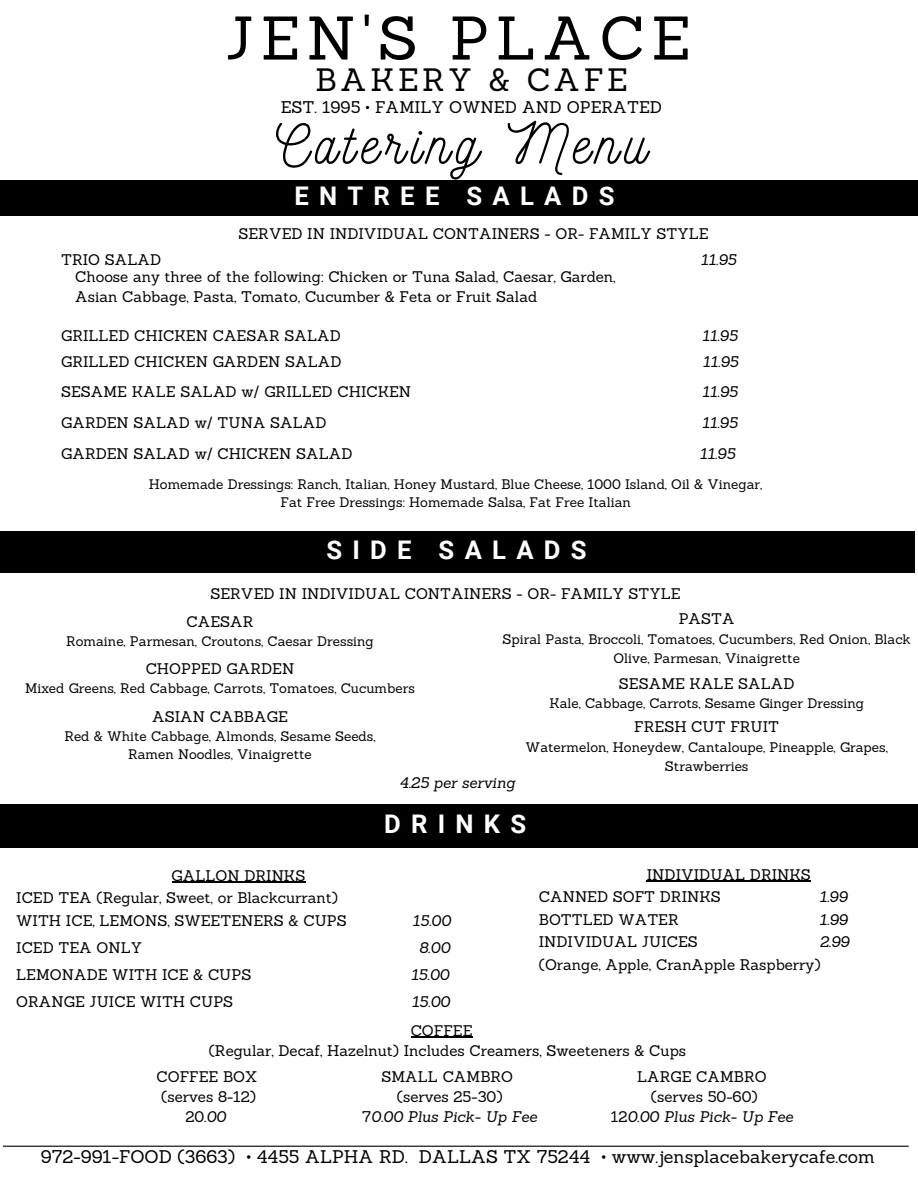
<style>
.page{position:relative;width:918px;height:1188px;background:#fff}
.page>*{position:absolute;margin:0;border:0;box-sizing:border-box;transform-origin:0 0}
.t1{font:60px "Sanchez";letter-spacing:.11em;color:#000}
.t2{font:55.5px "Nickainley";letter-spacing:.11em;color:#000}
.t3{font:31.5px "Sanchez";letter-spacing:.11em;color:#000}
.t4{font:700 25.65px "Roboto";letter-spacing:.4em;color:#fff}
.t5{font:17.85px "Sanchez";color:#000}
.t6{font:16.5px "Sanchez";color:#000}
.t7{font:15px "Sanchez";color:#000}
.t8{font:italic 15px "Sanchez";color:#000}
.t9{font:13.5px/18.8px "Sanchez";color:#000;text-align:center}
.s1{font-style:normal}
</style>
<div class="page">
<hr style="left:3px;top:1146px;width:906px;height:1px;background:#000">
<div style="left:0;top:180px;width:918px;height:36px;background:#000"></div>
<div style="left:0;top:531px;width:915px;height:42px;background:#000"></div>
<div style="left:0;top:804px;width:918px;height:44px;background:#000"></div>
<hr style="left:172px;top:882px;width:133px;height:1px;background:#000">
<hr style="left:647px;top:881px;width:164px;height:1px;background:#000">
<hr style="left:411px;top:1037px;width:62px;height:1px;background:#000">
<p class="t1" style="left:225px;top:-1px;width:467px">JEN'S PLACE</p>
<p class="t3" style="left:316px;top:59px;width:314px">BAKERY &amp; CAFE</p>
<p class="t6" style="left:281px;top:96px;width:383px">EST. 1995 • FAMILY OWNED AND OPERATED</p>
<p class="t2" style="left:276px;top:108px;width:372px">Catering Menu</p>
<p class="t4" style="left:294px;top:182px;width:322px">ENTREE SALADS</p>
<p class="t7" style="left:239px;top:224px;width:472px">SERVED IN INDIVIDUAL CONTAINERS - OR- FAMILY STYLE</p>
<p class="t7" style="left:75px;top:267px;width:542px">Choose any three of the following: Chicken or Tuna Salad, Caesar, Garden,</p>
<p class="t7" style="left:75px;top:287px;width:464px">Asian Cabbage, Pasta, Tomato, Cucumber &amp; Feta or Fruit Salad</p>
<h3 class="t7" style="left:61px;top:250px;width:101px">TRIO SALAD</h3>
<h3 class="t8" style="left:701px;top:250px;width:37px">11.95</h3>
<p class="t7" style="left:61px;top:326px;width:281px">GRILLED CHICKEN CAESAR SALAD</p>
<p class="t8" style="left:702px;top:326px;width:37px">11.95</p>
<h1 class="t7" style="left:61px;top:352px;width:282px">GRILLED CHICKEN GARDEN SALAD</h1>
<h1 class="t8" style="left:703px;top:352px;width:37px">11.95</h1>
<h6 class="t7" style="left:61px;top:382px;width:352px">SESAME KALE SALAD w/ GRILLED CHICKEN</h6>
<h6 class="t8" style="left:702px;top:382px;width:37px">11.95</h6>
<p class="t7" style="left:61px;top:413px;width:267px">GARDEN SALAD w/ TUNA SALAD</p>
<p class="t8" style="left:702px;top:413px;width:37px">11.95</p>
<p class="t7" style="left:61px;top:444px;width:293px">GARDEN SALAD w/ CHICKEN SALAD</p>
<p class="t8" style="left:700px;top:444px;width:37px">11.95</p>
<h2 class="t9" style="left:149px;top:475px;width:615px">Homemade Dressings: Ranch, Italian, Honey Mustard, Blue Cheese, 1000 Island, Oil &amp; Vinegar,</h2>
<h4 class="t9" style="left:280px;top:493px;width:352px">Fat Free Dressings: Homemade Salsa, Fat Free Italian</h4>
<h4 class="t4" style="left:326px;top:535px;width:262px">SIDE SALADS</h4>
<p class="t7" style="left:210px;top:583px;width:472px">SERVED IN INDIVIDUAL CONTAINERS - OR- FAMILY STYLE</p>
<p class="t7" style="left:679px;top:609px;width:57px">PASTA</p>
<p class="t9" style="left:503px;top:629px;width:410px">Spiral Pasta, Broccoli, Tomatoes, Cucumbers, Red Onion, Black<br>Olive, Parmesan, Vinaigrette</p>
<p class="t7" style="left:619px;top:674px;width:177px">SESAME KALE SALAD</p>
<p class="t9" style="left:549px;top:694px;width:316px">Kale, Cabbage, Carrots, Sesame Ginger Dressing</p>
<p class="t7" style="left:634px;top:717px;width:146px">FRESH CUT FRUIT</p>
<p class="t9" style="left:526px;top:737px;width:364px">Watermelon, Honeydew, Cantaloupe, Pineapple, Grapes,<br>Strawberries</p>
<p class="t7" style="left:186px;top:612px;width:69px">CAESAR</p>
<p class="t9" style="left:66px;top:631px;width:309px">Romaine, Parmesan, Croutons, Caesar Dressing</p>
<p class="t7" style="left:146px;top:659px;width:150px">CHOPPED GARDEN</p>
<p class="t9" style="left:25px;top:679px;width:391px">Mixed Greens, Red Cabbage, Carrots, Tomatoes, Cucumbers</p>
<p class="t7" style="left:152px;top:707px;width:137px">ASIAN CABBAGE</p>
<p class="t9" style="left:64px;top:726px;width:313px">Red &amp; White Cabbage, Almonds, Sesame Seeds,<br>Ramen Noodles, Vinaigrette</p>
<h5 class="t8" style="left:400px;top:772px;width:117px">4.25 per serving</h5>
<p class="t4" style="left:384px;top:809px;width:144px">DRINKS</p>
<h4 class="t7" style="left:172px;top:865px;width:135px">GALLON DRINKS</h4>
<p class="t7" style="left:16px;top:888px;width:323px">ICED TEA (Regular, Sweet, or Blackcurrant)</p>
<p class="t7" style="left:16px;top:910px;width:332px">WITH ICE, LEMONS, SWEETENERS &amp; CUPS</p>
<p class="t8" style="left:413px;top:910px;width:40px">15.00</p>
<p class="t7" style="left:16px;top:937px;width:127px">ICED TEA ONLY</p>
<p class="t8" style="left:419px;top:937px;width:33px">8.00</p>
<p class="t7" style="left:16px;top:964px;width:237px">LEMONADE WITH ICE &amp; CUPS</p>
<p class="t8" style="left:411px;top:964px;width:40px">15.00</p>
<p class="t7" style="left:16px;top:991px;width:219px">ORANGE JUICE WITH CUPS</p>
<p class="t8" style="left:412px;top:991px;width:40px">15.00</p>
<p class="t7" style="left:647px;top:865px;width:166px">INDIVIDUAL DRINKS</p>
<p class="t7" style="left:539px;top:887px;width:184px">CANNED SOFT DRINKS</p>
<p class="t8" style="left:819px;top:887px;width:30px">1.99</p>
<p class="t7" style="left:539px;top:910px;width:141px">BOTTLED WATER</p>
<p class="t8" style="left:820px;top:910px;width:30px">1.99</p>
<p class="t7" style="left:539px;top:932px;width:160px">INDIVIDUAL JUICES</p>
<p class="t8" style="left:820px;top:932px;width:31px">2.99</p>
<p class="t7" style="left:539px;top:955px;width:283px">(Orange, Apple, CranApple Raspberry)</p>
<p class="t7" style="left:411px;top:1021px;width:63px">COFFEE</p>
<p class="t7" style="left:209px;top:1041px;width:479px">(Regular, Decaf, Hazelnut) Includes Creamers, Sweeteners &amp; Cups</p>
<p class="t7" style="left:157px;top:1067px;width:102px">COFFEE BOX</p>
<p class="t7" style="left:161px;top:1087px;width:96px">(serves 8-12)</p>
<p class="t8" style="left:185px;top:1107px;width:42px"><span class="s1">20</span>.00</p>
<p class="t7" style="left:382px;top:1067px;width:133px">SMALL CAMBRO</p>
<p class="t7" style="left:397px;top:1087px;width:107px">(serves 25-30)</p>
<p class="t8" style="left:362px;top:1107px;width:176px"><span class="s1">7</span>0.00 Plus Pick- Up Fee</p>
<p class="t7" style="left:637px;top:1067px;width:131px">LARGE CAMBRO</p>
<p class="t7" style="left:651px;top:1087px;width:108px">(serves 50-60)</p>
<p class="t8" style="left:611px;top:1107px;width:184px"><span class="s1">12</span>0.00 Plus Pick- Up Fee</p>
<p class="t5" style="left:41px;top:1145px;width:835px">972-991-FOOD (3663) • 4455 ALPHA RD. DALLAS TX 75244 • www.jensplacebakerycafe.com</p>
</div>
